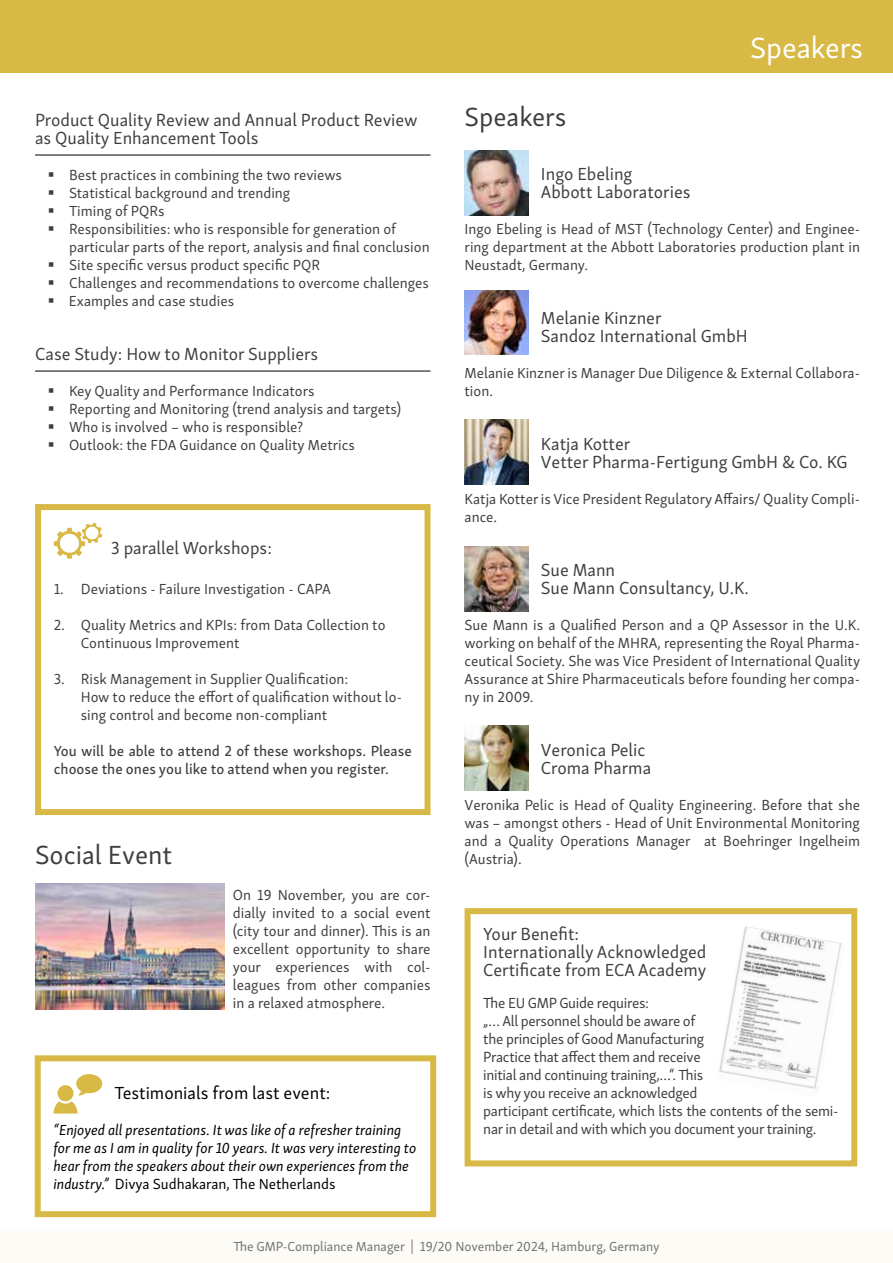
<style>
.page{position:relative;width:893px;height:1263px;background:#fff}
.page>*{position:absolute;margin:0;border:0;box-sizing:border-box;transform-origin:0 0}
.t1{font:30px "Skolar Sans Latn";color:#fff}
.t2{font:27px "Skolar Sans Latn";color:#3e3d40}
.t3{font:18px/18px "Skolar Sans Latn";color:#3e3d40}
.t4{font:18px "Skolar Sans Latn";color:#000}
.t5{font:15px/18px "Skolar Sans Latn";color:#3e3d40}
.t6{font:15px/18px "Skolar Sans Latn";letter-spacing:-.02em;color:#3e3d40}
.t7{font:italic 15px/18px "Skolar Sans Latn";color:#000}
.t8{font:15px/18px "Skolar Sans Latn Me";color:#3e3d40}
.t9{font:13.5px "Skolar Sans Latn";color:#707172}
.s1{font-style:normal}
</style>
<div class="page">
<div style="left:0;top:0;width:893px;height:72px;background:#d8b946"></div>
<hr style="left:35px;top:155px;width:396px;height:1px;background:#000">
<hr style="left:35px;top:371px;width:396px;height:1px;background:#000">
<svg style="left:54px;top:523px;width:49px;height:36px"></svg>
<div style="left:35px;top:504px;width:396px;height:311px;border:6px solid #d8b946"></div>
<img style="left:35px;top:883px;width:189px;height:126px">
<img style="left:465px;top:151px;width:63px;height:64px">
<img style="left:465px;top:290px;width:63px;height:65px">
<img style="left:465px;top:419px;width:63px;height:65px">
<img style="left:465px;top:547px;width:63px;height:64px">
<img style="left:465px;top:725px;width:63px;height:65px">
<div style="left:465px;top:908px;width:392px;height:258px;border:6px solid #d8b946"></div>
<div style="left:0;top:1231px;width:893px;height:32px;background:#fdfbf6"></div>
<img style="left:719px;top:926px;width:123px;height:163px">
<svg style="left:76px;top:1074px;width:27px;height:21px"></svg>
<div style="left:58px;top:1085px;width:15px;height:16px;background:#d8b946;border-radius:50%"></div>
<svg style="left:53px;top:1101px;width:25px;height:12px"></svg>
<div style="left:35px;top:1055px;width:401px;height:162px;border:6px solid #d8b946"></div>
<p class="t3" style="left:35px;top:109px;width:384px">Product Quality Review and Annual Product Review as Quality Enhancement Tools</p>
<p class="t5" style="left:69px;top:165px;width:362px">Best practices in combining the two reviews<br>Statistical background and trending<br>Timing of PQRs<br>Responsibilities: who is responsible for generation of particular parts of the report, analysis and final conclusion Site specific versus product specific PQR<br>Challenges and recommendations to overcome challenges Examples and case studies</p>
<p class="t3" style="left:35px;top:343px;width:285px">Case Study: How to Monitor Suppliers</p>
<p class="t5" style="left:69px;top:381px;width:334px">Key Quality and Performance Indicators<br>Reporting and Monitoring (trend analysis and targets)<br>Who is involved – who is responsible?<br>Outlook: the FDA Guidance on Quality Metrics</p>
<p class="t3" style="left:111px;top:538px;width:163px">3 parallel Workshops:</p>
<p class="t5" style="left:54px;top:579px;width:279px">1. Deviations - Failure Investigation - CAPA</p>
<p class="t5" style="left:81px;top:615px;width:306px;text-indent:-27px">2. Quality Metrics and KPIs: from Data Collection to<br>Continuous Improvement</p>
<p class="t5" style="left:81px;top:669px;width:323px;text-indent:-27px">3. Risk Management in Supplier Qualification:<br>How to reduce the effort of qualification without lo&shy;sing control and become non-compliant</p>
<p class="t8" style="left:54px;top:741px;width:359px">You will be able to attend 2 of these workshops. Please choose the ones you like to attend when you register.</p>
<h2 class="t2" style="left:35px;top:834px;width:139px">Social Event</h2>
<p class="t5" style="left:233px;top:885px;width:199px;text-align:justify">On 19 November, you are cor&shy;dially invited to a social event (city tour and dinner). This is an excellent opportunity to share your experiences with col&shy;leagues from other companies in a relaxed atmosphere.</p>
<p class="t4" style="left:115px;top:1079px;width:217px">Testimonials from last event:</p>
<p class="t7" style="left:53px;top:1119px;width:364px">“Enjoyed all presentations. It was like of a refresher training for me as I am in quality for 10 years. It was very interesting to hear from the speakers about their own experiences from the industry.” <span class="s1">Divya Sudhakaran, The Netherlands</span></p>
<h1 class="t1" style="left:750px;top:25px;width:115px">Speakers</h1>
<h2 class="t2" style="left:465px;top:96px;width:103px">Speakers</h2>
<p class="t3" style="left:541px;top:163px;width:151px">Ingo Ebeling<br>Abbott Laboratories</p>
<p class="t5" style="left:465px;top:219px;width:397px;text-align:justify">Ingo Ebeling is Head of MST (Technology Center) and Enginee&shy;ring department at the Abbott Laboratories production plant in Neustadt, Germany.</p>
<p class="t3" style="left:541px;top:307px;width:208px">Melanie Kinzner<br>Sandoz International GmbH</p>
<p class="t5" style="left:465px;top:363px;width:397px">Melanie Kinzner is Manager Due Diligence &amp; External Collabora&shy;tion.</p>
<p class="t3" style="left:541px;top:433px;width:308px">Katja Kotter<br>Vetter Pharma-Fertigung GmbH &amp; Co. KG</p>
<p class="t5" style="left:465px;top:489px;width:397px">Katja Kotter is Vice President Regulatory Affairs/ Quality Compli&shy;ance.</p>
<p class="t3" style="left:541px;top:559px;width:209px">Sue Mann<br>Sue Mann Consultancy, U.K.</p>
<p class="t5" style="left:465px;top:615px;width:397px;text-align:justify">Sue Mann is a Qualified Person and a QP Assessor in the U.K. working on behalf of the MHRA, representing the Royal Pharma&shy;ceutical Society. She was Vice President of International Quality Assurance at Shire Pharmaceuticals before founding her compa&shy;ny in 2009.</p>
<p class="t3" style="left:541px;top:739px;width:112px">Veronica Pelic<br>Croma Pharma</p>
<p class="t5" style="left:465px;top:795px;width:397px;text-align:justify">Veronika Pelic is Head of Quality Engineering. Before that she was – amongst others - Head of Unit Environmental Monitoring and a Quality Operations Manager at Boehringer Ingelheim (Austria).</p>
<p class="t3" style="left:483px;top:924px;width:225px">Your Benefit:<br>Internationally Acknowledged<br>Certificate from ECA Academy</p>
<p class="t6" style="left:483px;top:993px;width:357px">The EU GMP Guide requires:<br>„… All personnel should be aware of<br>the principles of Good Manufacturing<br>Practice that affect them and receive<br>initial and continuing training,…“. This<br>is why you receive an acknowledged<br>participant certificate, which lists the contents of the semi&shy;nar in detail and with which you document your training.</p>
<p class="t9" style="left:233px;top:1236px;width:428px">The GMP-Compliance Manager | 19/20 November 2024, Hamburg, Germany</p>
</div>
